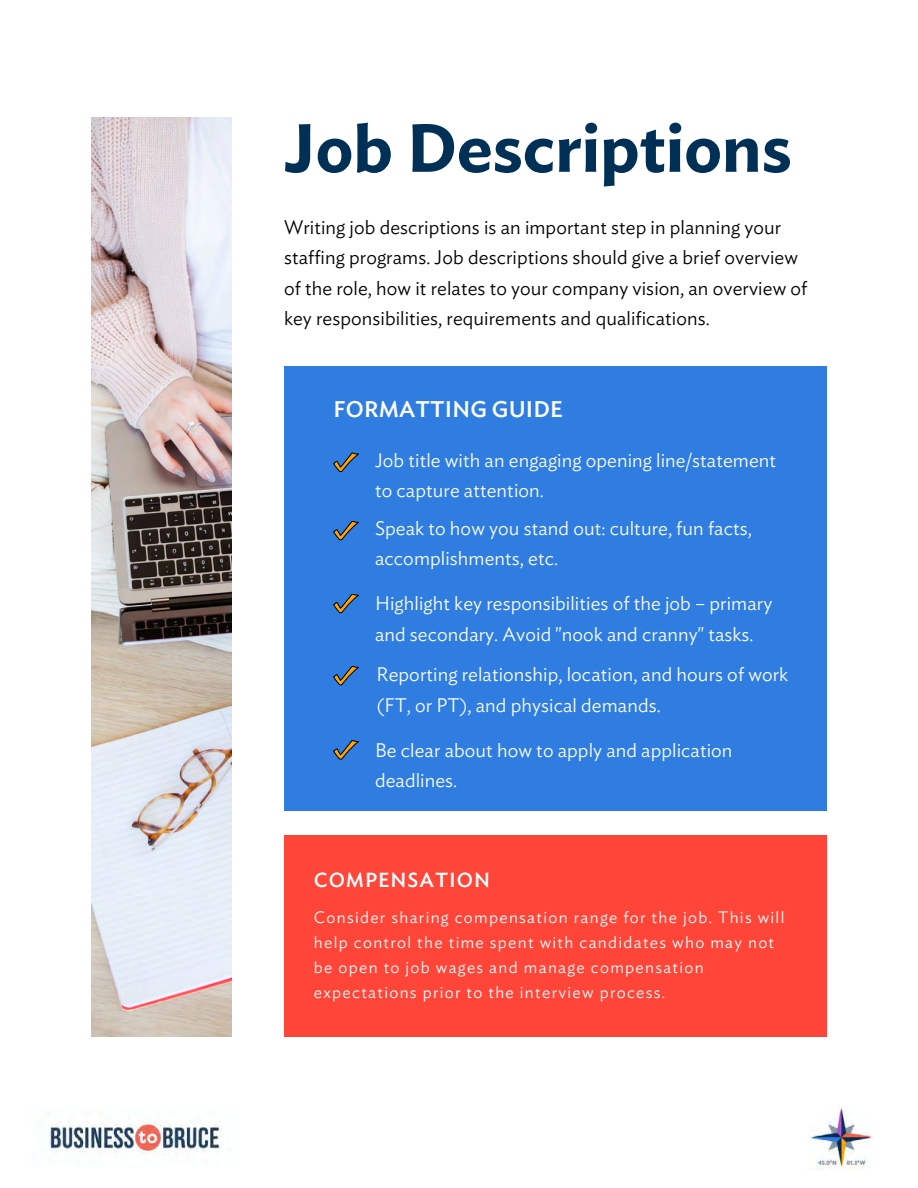
<style>
.page{position:relative;width:918px;height:1188px;background:#fff}
.page>*{position:absolute;margin:0;border:0;box-sizing:border-box;transform-origin:0 0}
.t1{font:600 67.5px "Ideal Sans";color:#003056}
.t2{font:500 22.5px "Ideal Sans";letter-spacing:.005em;color:#fcfdfd}
.t3{font:500 20.25px "Ideal Sans";letter-spacing:.05em;color:#fcfdfd}
.t4{font:300 19.5px/30.3px "Ideal Sans";letter-spacing:.005em;color:#fcfdfd}
.t5{font:300 19.5px/30.3px "Ideal Sans";letter-spacing:.005em;color:#000}
.t6{font:300 16.5px/24.8px "Ideal Sans";letter-spacing:.08em;color:#fff}
</style>
<div class="page">
<img style="left:92px;top:118px;width:139px;height:919px">
<div style="left:284px;top:367px;width:542px;height:444px;background:#2f7de1"></div>
<svg style="left:334px;top:453px;width:24px;height:19px"></svg>
<div style="left:284px;top:836px;width:542px;height:200px;background:#ff4438"></div>
<img style="left:48px;top:1118px;width:175px;height:38px">
<img style="left:809px;top:1107px;width:64px;height:62px">
<svg style="left:334px;top:521px;width:24px;height:19px"></svg>
<svg style="left:334px;top:594px;width:24px;height:19px"></svg>
<svg style="left:334px;top:666px;width:24px;height:19px"></svg>
<svg style="left:334px;top:740px;width:24px;height:20px"></svg>
<h1 class="t1" style="left:284px;top:118px;width:509px">Job Descriptions</h1>
<p class="t5" style="left:284px;top:213px;width:525px">Writing job descriptions is an important step in planning your staffing programs. Job descriptions should give a brief overview of the role, how it relates to your company vision, an overview of key responsibilities, requirements and qualifications.</p>
<p class="t2" style="left:334px;top:399px;width:230px">FORMATTING GUIDE</p>
<p class="t4" style="left:375px;top:446px;width:403px">Job title with an engaging opening line/statement to capture attention.</p>
<p class="t4" style="left:375px;top:514px;width:378px">Speak to how you stand out: culture, fun facts, accomplishments, etc.</p>
<p class="t4" style="left:375px;top:589px;width:399px">Highlight key responsibilities of the job – primary and secondary. Avoid "nook and cranny" tasks.</p>
<p class="t4" style="left:377px;top:660px;width:413px">Reporting relationship, location, and hours of work (FT, or PT), and physical demands.</p>
<p class="t4" style="left:375px;top:736px;width:359px">Be clear about how to apply and application deadlines.</p>
<p class="t3" style="left:314px;top:870px;width:178px">COMPENSATION</p>
<p class="t6" style="left:314px;top:906px;width:472px">Consider sharing compensation range for the job. This will help control the time spent with candidates who may not be open to job wages and manage compensation expectations prior to the interview process.</p>
</div>
